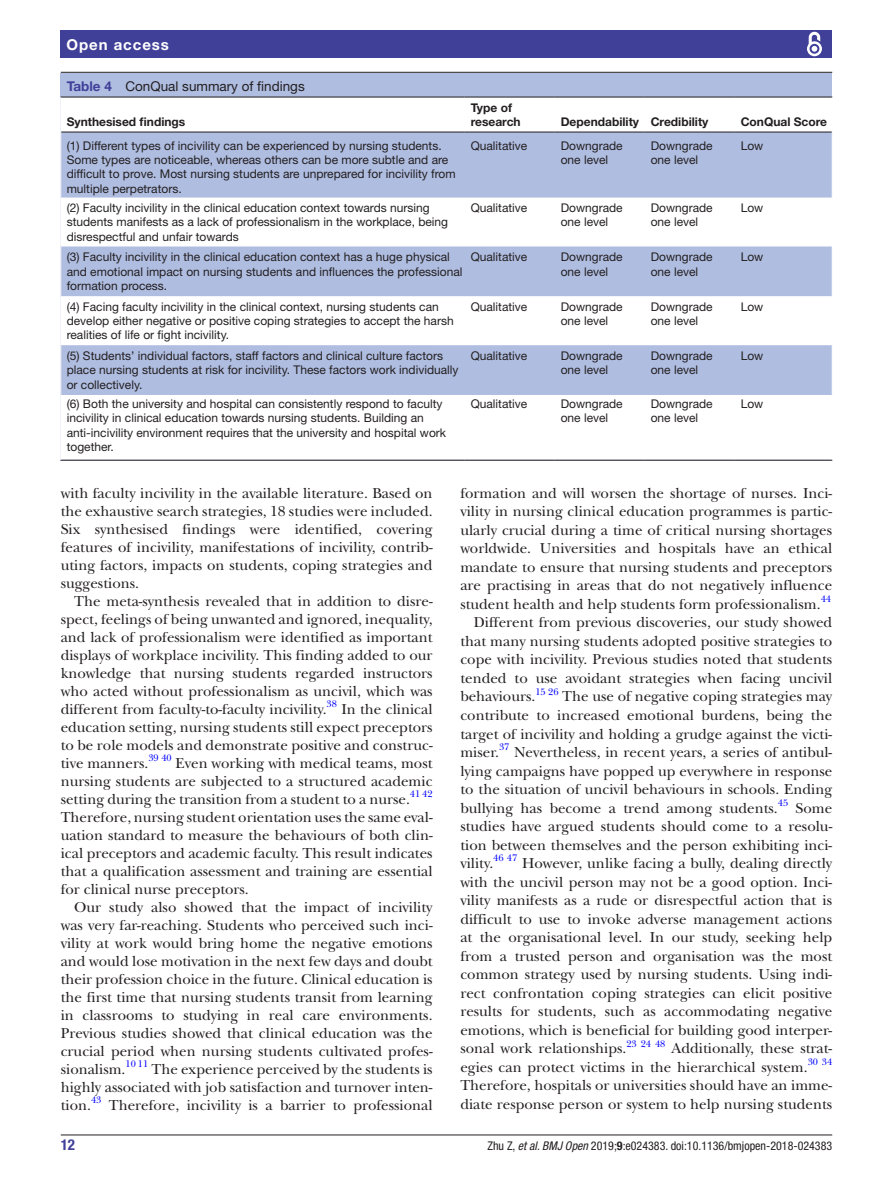
<style>
.page{position:relative;width:893px;height:1191px;background:#fff}
.page>*{position:absolute;margin:0;border:0;box-sizing:border-box;transform-origin:0 0}
.t1{font:15px/18px "New Baskerville";color:#231f20;text-align:justify}
.t2{font:700 15px "Helvetica Neue LT Std";letter-spacing:.065em;color:#fff}
.t3{font:700 condensed 15px "Helvetica Neue LT Std";color:#414099}
.t4{font:13.5px "Helvetica Neue LT Std";color:#231f20}
.t5{font:12px/14.4px "Helvetica Neue LT Std";color:#231f20}
.t6{font:700 12px/14.4px "Helvetica Neue LT Std";color:#231f20}
.t7{font:condensed 12px "Helvetica Neue LT Std";color:#231f20}
.t8{font:9.9px "New Baskerville";color:#00f}
.s1{font-weight:700;color:#414099}
.s2{font-style:italic}
.s3{font-weight:700}
</style>
<div class="page">
<hr style="left:61px;top:1134px;width:771px;height:1px;background:#231f20">
<div style="left:61px;top:31px;width:771px;height:27px;background:#414099"></div>
<svg style="left:807px;top:31px;width:15px;height:26px"></svg>
<div style="left:61px;top:73px;width:771px;height:387px;background:#afbde1"></div>
<hr style="left:61px;top:72px;width:771px;height:1px;background:#231f20">
<div style="left:61px;top:98px;width:771px;height:362px;background:#fff"></div>
<svg style="left:61px;top:133px;width:771px;height:262px"></svg>
<hr style="left:61px;top:97px;width:404px;height:1px;background:#231f20">
<hr style="left:61px;top:132px;width:404px;height:1px;background:#231f20">
<hr style="left:465px;top:97px;width:90px;height:1px;background:#231f20">
<hr style="left:465px;top:132px;width:90px;height:1px;background:#231f20">
<hr style="left:555px;top:97px;width:90px;height:1px;background:#231f20">
<hr style="left:555px;top:132px;width:90px;height:1px;background:#231f20">
<hr style="left:645px;top:97px;width:90px;height:1px;background:#231f20">
<hr style="left:645px;top:132px;width:90px;height:1px;background:#231f20">
<hr style="left:735px;top:97px;width:97px;height:1px;background:#231f20">
<hr style="left:735px;top:132px;width:97px;height:1px;background:#231f20">
<hr style="left:61px;top:460px;width:404px;height:1px;background:#231f20">
<hr style="left:465px;top:460px;width:90px;height:1px;background:#231f20">
<hr style="left:555px;top:460px;width:90px;height:1px;background:#231f20">
<hr style="left:645px;top:460px;width:90px;height:1px;background:#231f20">
<hr style="left:735px;top:460px;width:97px;height:1px;background:#231f20">
<p class="t2" style="left:66px;top:35px;width:104px">Open access</p>
<p class="t4" style="left:67px;top:78px;width:240px"><span class="s1">Table 4</span> ConQual summary of findings</p>
<p class="t6" style="left:67px;top:114px;width:120px">Synthesised findings</p>
<p class="t6" style="left:471px;top:100px;width:52px">Type of research</p>
<p class="t6" style="left:561px;top:114px;width:149px">Dependability Credibility</p>
<p class="t6" style="left:741px;top:114px;width:88px">ConQual Score</p>
<p class="t5" style="left:67px;top:138px;width:390px">(1) Different types of incivility can be experienced by nursing students.<br>Some types are noticeable, whereas others can be more subtle and are difficult to prove. Most nursing students are unprepared for incivility from multiple perpetrators.</p>
<p class="t5" style="left:471px;top:138px;width:58px">Qualitative</p>
<p class="t5" style="left:561px;top:138px;width:63px">Downgrade one level</p>
<p class="t5" style="left:651px;top:138px;width:63px">Downgrade one level</p>
<p class="t5" style="left:741px;top:138px;width:24px">Low</p>
<p class="t5" style="left:67px;top:200px;width:383px">(2) Faculty incivility in the clinical education context towards nursing students manifests as a lack of professionalism in the workplace, being disrespectful and unfair towards</p>
<p class="t5" style="left:471px;top:200px;width:58px">Qualitative</p>
<p class="t5" style="left:561px;top:200px;width:63px">Downgrade one level</p>
<p class="t5" style="left:651px;top:200px;width:63px">Downgrade one level</p>
<p class="t5" style="left:741px;top:200px;width:24px">Low</p>
<p class="t5" style="left:67px;top:250px;width:397px">(3) Faculty incivility in the clinical education context has a huge physical and emotional impact on nursing students and influences the professional formation process.</p>
<p class="t5" style="left:471px;top:250px;width:58px">Qualitative</p>
<p class="t5" style="left:561px;top:250px;width:63px">Downgrade one level</p>
<p class="t5" style="left:651px;top:250px;width:63px">Downgrade one level</p>
<p class="t5" style="left:741px;top:250px;width:24px">Low</p>
<p class="t5" style="left:67px;top:299px;width:388px">(4) Facing faculty incivility in the clinical context, nursing students can develop either negative or positive coping strategies to accept the harsh realities of life or fight incivility.</p>
<p class="t5" style="left:471px;top:299px;width:58px">Qualitative</p>
<p class="t5" style="left:561px;top:299px;width:63px">Downgrade one level</p>
<p class="t5" style="left:651px;top:299px;width:63px">Downgrade one level</p>
<p class="t5" style="left:741px;top:299px;width:24px">Low</p>
<p class="t5" style="left:67px;top:348px;width:393px">(5) Students’ individual factors, staff factors and clinical culture factors place nursing students at risk for incivility. These factors work individually or collectively.</p>
<p class="t5" style="left:471px;top:348px;width:58px">Qualitative</p>
<p class="t5" style="left:561px;top:348px;width:63px">Downgrade one level</p>
<p class="t5" style="left:651px;top:348px;width:63px">Downgrade one level</p>
<p class="t5" style="left:741px;top:348px;width:24px">Low</p>
<p class="t5" style="left:67px;top:396px;width:381px">(6) Both the university and hospital can consistently respond to faculty incivility in clinical education towards nursing students. Building an anti-incivility environment requires that the university and hospital work together.</p>
<p class="t5" style="left:471px;top:396px;width:58px">Qualitative</p>
<p class="t5" style="left:561px;top:396px;width:63px">Downgrade one level</p>
<p class="t5" style="left:651px;top:396px;width:63px">Downgrade one level</p>
<p class="t5" style="left:741px;top:396px;width:24px">Low</p>
<p class="t1" style="left:61px;top:484px;width:373px">with faculty incivility in the available literature. Based on the exhaustive search strategies, 18 studies were included.<br>Six synthesised findings were identified, covering features of incivility, manifestations of incivility, contrib&shy;uting factors, impacts on students, coping strategies and suggestions.</p>
<p class="t1" style="left:61px;top:592px;width:373px;text-indent:14px">The meta-synthesis revealed that in addition to disre&shy;spect, feelings of being unwanted and ignored, inequality, and lack of professionalism were identified as important displays of workplace incivility. This finding added to our knowledge that nursing students regarded instructors who acted without professionalism as uncivil, which was different from faculty-to-faculty incivility.<sup>38</sup> In the clinical education setting, nursing students still expect preceptors to be role models and demonstrate positive and construc&shy;tive manners.</p>
<p class="t8" style="left:148px;top:752px;width:25px">39 40</p>
<p class="t1" style="left:61px;top:754px;width:373px;text-indent:115px">Even working with medical teams, most nursing students are subjected to a structured academic setting during the transition from a student to a nurse.</p>
<p class="t8" style="left:410px;top:788px;width:24px">41 42</p>
<p class="t1" style="left:61px;top:808px;width:373px">Therefore, nursing student orientation uses the same eval&shy;uation standard to measure the behaviours of both clin&shy;ical preceptors and academic faculty. This result indicates that a qualification assessment and training are essential for clinical nurse preceptors.</p>
<p class="t1" style="left:61px;top:898px;width:373px;text-indent:14px">Our study also showed that the impact of incivility was very far-reaching. Students who perceived such inci&shy;vility at work would bring home the negative emotions and would lose motivation in the next few days and doubt their profession choice in the future. Clinical education is the first time that nursing students transit from learning in classrooms to studying in real care environments.<br>Previous studies showed that clinical education was the crucial period when nursing students cultivated profes&shy;sionalism.</p>
<p class="t8" style="left:126px;top:1058px;width:24px">10 11</p>
<p class="t1" style="left:61px;top:1060px;width:373px;text-indent:91px">The experience perceived by the students is highly associated with job satisfaction and turnover inten&shy;tion.<sup>43</sup></p>
<p class="t1" style="left:109px;top:1096px;width:325px">Therefore, incivility is a barrier to professional</p>
<p class="t1" style="left:460px;top:484px;width:373px;line-height:18.5px">formation and will worsen the shortage of nurses. Inci&shy;vility in nursing clinical education programmes is partic&shy;ularly crucial during a time of critical nursing shortages worldwide. Universities and hospitals have an ethical mandate to ensure that nursing students and preceptors are practising in areas that do not negatively influence student health and help students form professionalism.</p>
<p class="t8" style="left:821px;top:593px;width:12px">44</p>
<p class="t1" style="left:460px;top:613px;width:373px;line-height:18.5px;text-indent:14px">Different from previous discoveries, our study showed that many nursing students adopted positive strategies to cope with incivility. Previous studies noted that students tended to use avoidant strategies when facing uncivil behaviours.<sup>15</sup> <sup>26</sup> The use of negative coping strategies may contribute to increased emotional burdens, being the target of incivility and holding a grudge against the victi&shy;miser.</p>
<p class="t8" style="left:499px;top:741px;width:12px">37</p>
<p class="t1" style="left:460px;top:743px;width:373px;line-height:18.5px;text-indent:54px">Nevertheless, in recent years, a series of antibul&shy;lying campaigns have popped up everywhere in response to the situation of uncivil behaviours in schools. Ending bullying has become a trend among students.<sup>45</sup> Some studies have argued students should come to a resolu&shy;tion between themselves and the person exhibiting inci&shy;vility.</p>
<p class="t8" style="left:493px;top:852px;width:25px">46 47</p>
<p class="t1" style="left:460px;top:854px;width:373px;line-height:18.5px;text-indent:62px">However, unlike facing a bully, dealing directly with the uncivil person may not be a good option. Inci&shy;vility manifests as a rude or disrespectful action that is difficult to use to invoke adverse management actions at the organisational level. In our study, seeking help from a trusted person and organisation was the most common strategy used by nursing students. Using indi&shy;rect confrontation coping strategies can elicit positive results for students, such as accommodating negative emotions, which is beneficial for building good interper&shy;sonal work relationships.</p>
<p class="t8" style="left:626px;top:1037px;width:41px">23 24 48</p>
<p class="t1" style="left:460px;top:1039px;width:373px;line-height:18.5px;text-indent:211px">Additionally, these strat&shy;egies can protect victims in the hierarchical system.</p>
<p class="t8" style="left:808px;top:1056px;width:26px">30 34</p>
<p class="t1" style="left:460px;top:1076px;width:373px;line-height:18.5px">Therefore, hospitals or universities should have an imme&shy;diate response person or system to help nursing students</p>
<p class="t3" style="left:61px;top:1135px;width:16px">12</p>
<p class="t7" style="left:487px;top:1138px;width:346px">Zhu Z, <span class="s2">et al</span>. <span class="s2">BMJ Open</span> 2019;<span class="s3">9</span>:e024383. doi:10.1136/bmjopen-2018-024383</p>
</div>
